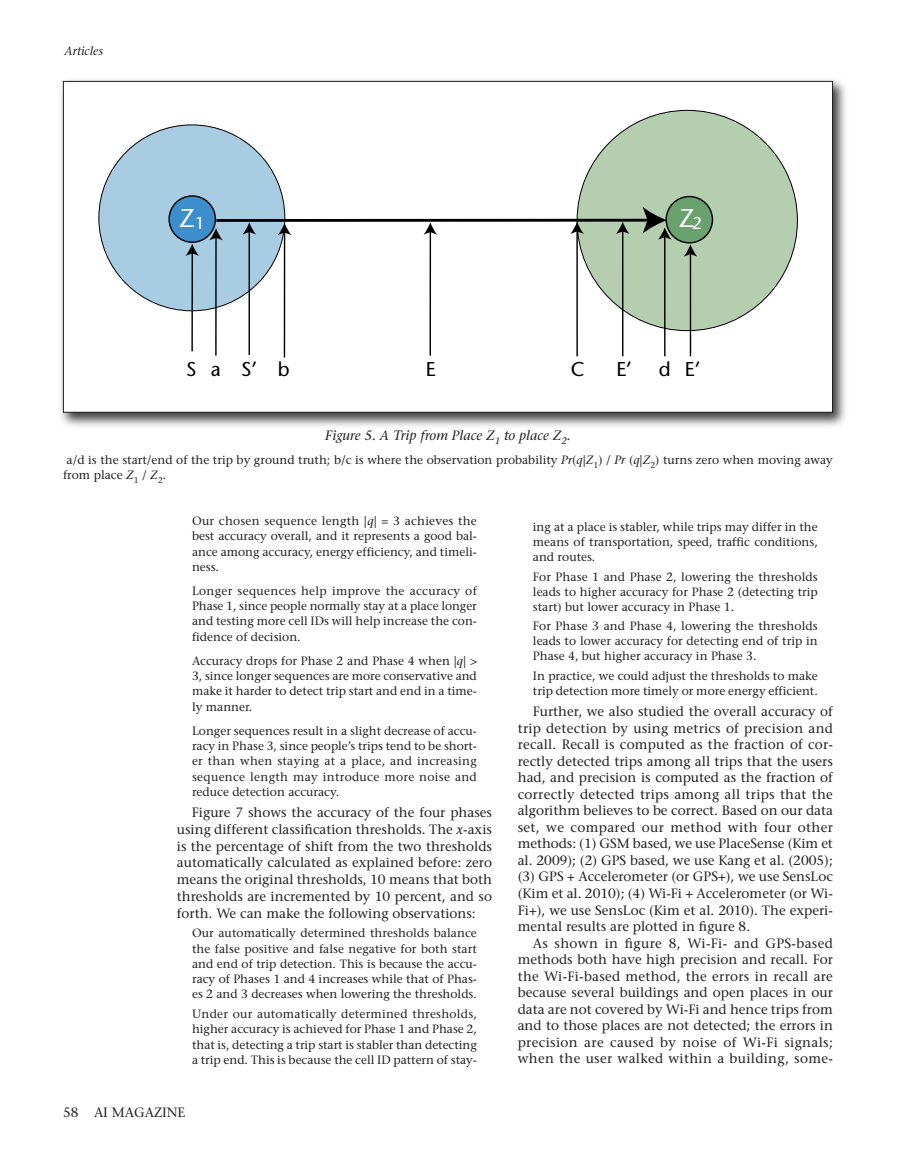
<style>
.page{position:relative;width:905px;height:1175px;background:#fff}
.page>*{position:absolute;margin:0;border:0;box-sizing:border-box;transform-origin:0 0}
.t1{font:500 25.65px "Stone Sans Std";color:#fff}
.t2{font:500 19.95px "Stone Sans Std";color:#000}
.t3{font:500 13.5px/16.5px "Stone Serif Std";color:#231f20;text-align:justify}
.t4{font:italic 500 13.5px "Stone Serif Std";color:#231f20}
.t5{font:500 12px/15.3px "Stone Serif Std";color:#231f20;text-align:justify}
.t6{font:italic 500 12px "Stone Serif Std";color:#231f20}
.s1{font-style:italic}
</style>
<div class="page">
<img style="left:61px;top:80px;width:785px;height:346px">
<div style="left:64px;top:82px;width:768px;height:330px;background:#fff"></div>
<div style="left:99px;top:125px;width:186px;height:186px;background:#a8cce2;border-radius:50%"></div>
<hr style="left:248px;top:231px;width:2px;height:124px;background:#000">
<svg style="left:243px;top:222px;width:13px;height:12px"></svg>
<div style="left:169px;top:196px;width:46px;height:46px;background:#3d8ecc;border-radius:50%"></div>
<div style="left:168px;top:195px;width:48px;height:48px;border:1px solid #000;border-radius:50%"></div>
<div style="left:577px;top:110px;width:220px;height:220px;background:#b5ceb0;border-radius:50%"></div>
<div style="left:666px;top:196px;width:46px;height:47px;background:#6aa26f;border-radius:50%"></div>
<div style="left:665px;top:196px;width:48px;height:47px;border:1px solid #000;border-radius:50%"></div>
<hr style="left:216px;top:219px;width:433px;height:3px;background:#000">
<hr style="left:429px;top:231px;width:2px;height:124px;background:#000">
<svg style="left:424px;top:222px;width:13px;height:12px"></svg>
<hr style="left:284px;top:231px;width:1px;height:126px;background:#000">
<svg style="left:278px;top:223px;width:13px;height:12px"></svg>
<hr style="left:215px;top:237px;width:2px;height:118px;background:#000">
<svg style="left:209px;top:228px;width:14px;height:12px"></svg>
<hr style="left:191px;top:252px;width:2px;height:99px;background:#000">
<svg style="left:185px;top:244px;width:14px;height:12px"></svg>
<hr style="left:576px;top:230px;width:2px;height:126px;background:#000">
<svg style="left:570px;top:222px;width:14px;height:12px"></svg>
<hr style="left:622px;top:230px;width:1px;height:126px;background:#000">
<svg style="left:616px;top:222px;width:13px;height:12px"></svg>
<hr style="left:664px;top:236px;width:1px;height:120px;background:#000">
<svg style="left:642px;top:207px;width:29px;height:33px"></svg>
<hr style="left:689px;top:253px;width:2px;height:103px;background:#000">
<svg style="left:684px;top:244px;width:13px;height:12px"></svg>
<p class="t6" style="left:64px;top:47px;width:40px">Articles</p>
<h1 class="t1" style="left:179px;top:208px;width:27px">Z<sub>1</sub></h1>
<h1 class="t1" style="left:678px;top:208px;width:25px">Z<sub>2</sub></h1>
<h2 class="t2" style="left:186px;top:361px;width:36px">S a</h2>
<h2 class="t2" style="left:278px;top:361px;width:13px">b</h2>
<h2 class="t2" style="left:426px;top:361px;width:11px">E</h2>
<h2 class="t2" style="left:571px;top:361px;width:15px">C</h2>
<h2 class="t2" style="left:616px;top:361px;width:17px">E’</h2>
<h2 class="t2" style="left:684px;top:361px;width:17px">E’</h2>
<h2 class="t2" style="left:241px;top:361px;width:17px">S’</h2>
<h2 class="t2" style="left:658px;top:361px;width:13px">d</h2>
<p class="t4" style="left:325px;top:430px;width:247px">Figure 5. A Trip from Place Z<sub>1</sub> to place Z<sub>2</sub>.</p>
<p class="t5" style="left:63px;top:453px;width:771px">a/d is the start/end of the trip by ground truth; b/c is where the observation probability <span class="s1">Pr</span>(<span class="s1">q</span>|<span class="s1">Z</span><sub>1</sub>) / <span class="s1">Pr</span> (<span class="s1">q</span>|<span class="s1">Z</span><sub>2</sub>) turns zero when moving away from place <span class="s1">Z</span><sub>1</sub> / <span class="s1">Z</span><sub>2</sub>.</p>
<p class="t5" style="left:192px;top:514px;width:286px">Our chosen sequence length |<span class="s1">q</span>| = 3 achieves the best accuracy overall, and it represents a good bal&shy;ance among accuracy, energy efficiency, and timeli&shy;ness.</p>
<p class="t5" style="left:192px;top:584px;width:286px">Longer sequences help improve the accuracy of Phase 1, since people normally stay at a place longer and testing more cell IDs will help increase the con&shy;fidence of decision.</p>
<p class="t5" style="left:192px;top:654px;width:286px">Accuracy drops for Phase 2 and Phase 4 when |<span class="s1">q</span>| &gt; 3, since longer sequences are more conservative and make it harder to detect trip start and end in a time&shy;ly manner.</p>
<p class="t5" style="left:192px;top:724px;width:286px">Longer sequences result in a slight decrease of accu&shy;racy in Phase 3, since people’s trips tend to be short&shy;er than when staying at a place, and increasing sequence length may introduce more noise and reduce detection accuracy.</p>
<p class="t3" style="left:177px;top:805px;width:317px;text-indent:15px">Figure 7 shows the accuracy of the four phases using different classification thresholds. The <span class="s1">x</span>-axis is the percentage of shift from the two thresholds automatically calculated as explained before: zero means the original thresholds, 10 means that both thresholds are incremented by 10 percent, and so forth. We can make the following observations:</p>
<p class="t5" style="left:192px;top:926px;width:286px">Our automatically determined thresholds balance the false positive and false negative for both start and end of trip detection. This is because the accu&shy;racy of Phases 1 and 4 increases while that of Phas&shy;es 2 and 3 decreases when lowering the thresholds.</p>
<p class="t5" style="left:192px;top:1007px;width:286px">Under our automatically determined thresholds, higher accuracy is achieved for Phase 1 and Phase 2, that is, detecting a trip start is stabler than detecting a trip end. This is because the cell ID pattern of stay-</p>
<p class="t3" style="left:63px;top:1105px;width:124px">58 AI MAGAZINE</p>
<p class="t5" style="left:533px;top:520px;width:286px">ing at a place is stabler, while trips may differ in the means of transportation, speed, traffic conditions, and routes.</p>
<p class="t5" style="left:533px;top:570px;width:286px">For Phase 1 and Phase 2, lowering the thresholds leads to higher accuracy for Phase 2 (detecting trip start) but lower accuracy in Phase 1.</p>
<p class="t5" style="left:533px;top:620px;width:286px">For Phase 3 and Phase 4, lowering the thresholds leads to lower accuracy for detecting end of trip in Phase 4, but higher accuracy in Phase 3.</p>
<p class="t5" style="left:533px;top:669px;width:286px">In practice, we could adjust the thresholds to make trip detection more timely or more energy efficient.</p>
<p class="t3" style="left:518px;top:704px;width:317px;text-indent:15px">Further, we also studied the overall accuracy of trip detection by using metrics of precision and recall. Recall is computed as the fraction of cor&shy;rectly detected trips among all trips that the users had, and precision is computed as the fraction of correctly detected trips among all trips that the algorithm believes to be correct. Based on our data set, we compared our method with four other methods: (1) GSM based, we use PlaceSense (Kim et al. 2009); (2) GPS based, we use Kang et al. (2005); (3) GPS + Accelerometer (or GPS+), we use SensLoc (Kim et al. 2010); (4) Wi-Fi + Accelerometer (or Wi-Fi+), we use SensLoc (Kim et al. 2010). The experi&shy;mental results are plotted in figure 8.</p>
<p class="t3" style="left:518px;top:936px;width:317px;text-indent:15px">As shown in figure 8, Wi-Fi- and GPS-based methods both have high precision and recall. For the Wi-Fi-based method, the errors in recall are because several buildings and open places in our data are not covered by Wi-Fi and hence trips from and to those places are not detected; the errors in precision are caused by noise of Wi-Fi signals; when the user walked within a building, some-</p>
</div>
